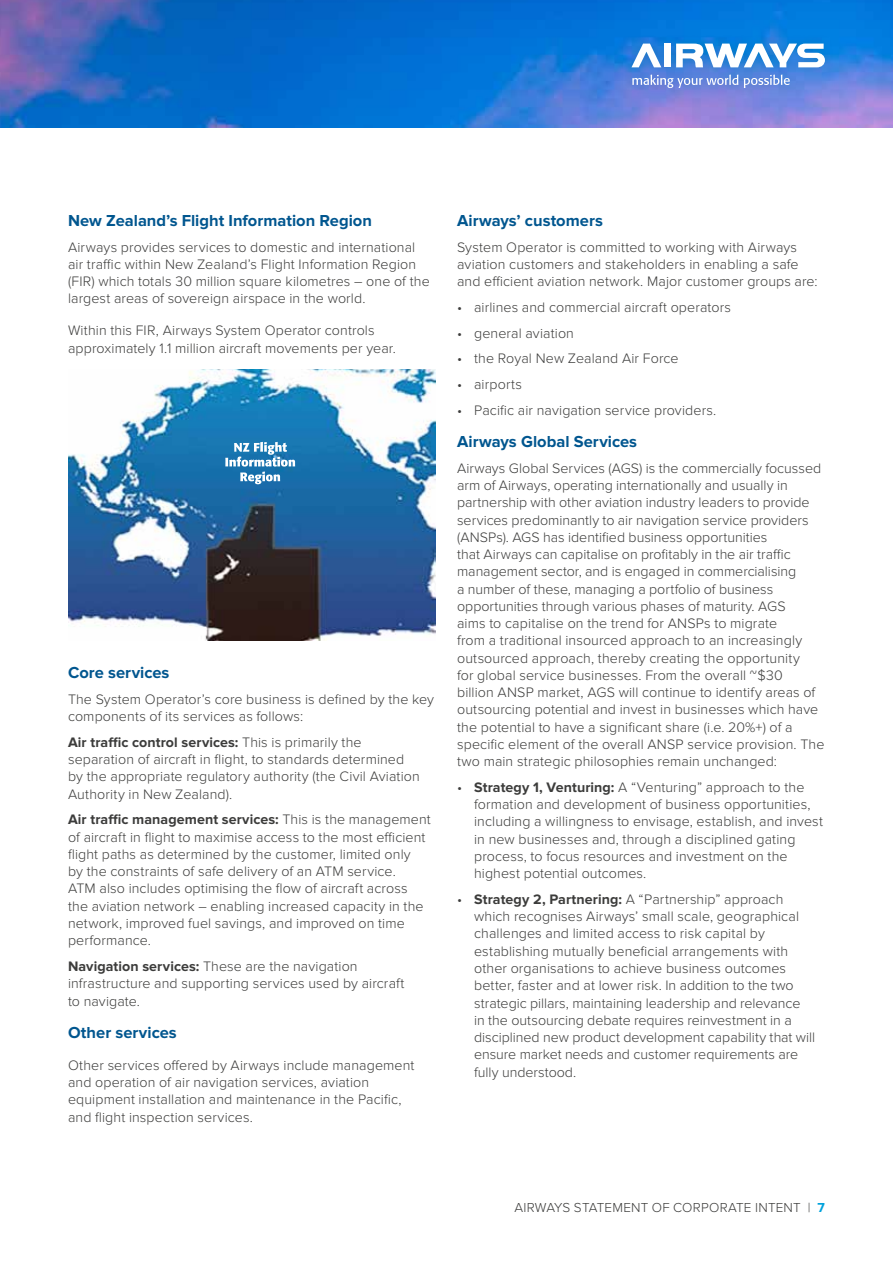
<style>
.page{position:relative;width:893px;height:1263px;background:#fff}
.page>*{position:absolute;margin:0;border:0;box-sizing:border-box;transform-origin:0 0}
.t1{font:700 16.5px "Proxima Nova";color:#00568f}
.t2{font:300 14.25px/17.2px "Proxima Nova";letter-spacing:.005em;color:#3c3c3b}
.t3{font:300 13.5px "Proxima Nova";letter-spacing:.015em;color:#3c3c3b}
.s1{font-weight:700}
.s2{font-weight:700;color:#00a2dc}
</style>
<div class="page">
<img style="left:0;top:0;width:893px;height:128px">
<div style="left:624px;top:35px;width:210px;height:62px;background:#007398;opacity:.35"></div>
<svg style="left:631px;top:44px;width:30px;height:23px"></svg>
<div style="left:664px;top:44px;width:7px;height:23px;background:#fff"></div>
<svg style="left:676px;top:44px;width:149px;height:23px"></svg>
<svg style="left:632px;top:75px;width:158px;height:13px;background:#829ee1"></svg>
<img style="left:68px;top:370px;width:368px;height:271px">
<svg style="left:225px;top:442px;width:70px;height:42px"></svg>
<p class="t1" style="left:68px;top:211px;width:305px">New Zealand’s Flight Information Region</p>
<p class="t2" style="left:68px;top:238px;width:363px">Airways provides services to domestic and international air traffic within New Zealand’s Flight Information Region (FIR) which totals 30 million square kilometres – one of the largest areas of sovereign airspace in the world.</p>
<p class="t2" style="left:68px;top:322px;width:329px">Within this FIR, Airways System Operator controls approximately 1.1 million aircraft movements per year.</p>
<p class="t1" style="left:68px;top:663px;width:103px">Core services</p>
<p class="t2" style="left:68px;top:691px;width:368px">The System Operator’s core business is defined by the key components of its services as follows:</p>
<p class="t2" style="left:68px;top:734px;width:353px"><span class="s1">Air traffic control services:</span> This is primarily the separation of aircraft in flight, to standards determined by the appropriate regulatory authority (the Civil Aviation Authority in New Zealand).</p>
<p class="t2" style="left:68px;top:811px;width:364px"><span class="s1">Air traffic management services:</span> This is the management of aircraft in flight to maximise access to the most efficient flight paths as determined by the customer, limited only<br>by the constraints of safe delivery of an ATM service.<br>ATM also includes optimising the flow of aircraft across the aviation network – enabling increased capacity in the network, improved fuel savings, and improved on time performance.</p>
<p class="t2" style="left:68px;top:958px;width:338px"><span class="s1">Navigation services:</span> These are the navigation infrastructure and supporting services used by aircraft to navigate.</p>
<p class="t1" style="left:68px;top:1022px;width:110px">Other services</p>
<p class="t2" style="left:68px;top:1056px;width:348px">Other services offered by Airways include management and operation of air navigation services, aviation equipment installation and maintenance in the Pacific, and flight inspection services.</p>
<p class="t1" style="left:457px;top:211px;width:147px">Airways’ customers</p>
<p class="t2" style="left:457px;top:238px;width:362px">System Operator is committed to working with Airways aviation customers and stakeholders in enabling a safe and efficient aviation network. Major customer groups are:</p>
<p class="t2" style="left:457px;top:299px;width:275px">• airlines and commercial aircraft operators</p>
<p class="t2" style="left:457px;top:324px;width:118px">• general aviation</p>
<p class="t2" style="left:457px;top:350px;width:223px">• the Royal New Zealand Air Force</p>
<p class="t2" style="left:457px;top:376px;width:66px">• airports</p>
<p class="t2" style="left:457px;top:402px;width:261px">• Pacific air navigation service providers.</p>
<p class="t1" style="left:457px;top:432px;width:181px">Airways Global Services</p>
<p class="t2" style="left:457px;top:460px;width:369px">Airways Global Services (AGS) is the commercially focussed arm of Airways, operating internationally and usually in partnership with other aviation industry leaders to provide services predominantly to air navigation service providers (ANSPs). AGS has identified business opportunities<br>that Airways can capitalise on profitably in the air traffic management sector, and is engaged in commercialising<br>a number of these, managing a portfolio of business opportunities through various phases of maturity. AGS<br>aims to capitalise on the trend for ANSPs to migrate<br>from a traditional insourced approach to an increasingly outsourced approach, thereby creating the opportunity<br>for global service businesses. From the overall ~$30<br>billion ANSP market, AGS will continue to identify areas of outsourcing potential and invest in businesses which have the potential to have a significant share (i.e. 20%+) of a specific element of the overall ANSP service provision. The two main strategic philosophies remain unchanged:</p>
<p class="t2" style="left:474px;top:779px;width:350px;text-indent:-17px">• <span class="s1">Strategy 1, Venturing:</span> A “Venturing” approach to the formation and development of business opportunities, including a willingness to envisage, establish, and invest in new businesses and, through a disciplined gating process, to focus resources and investment on the highest potential outcomes.</p>
<p class="t2" style="left:474px;top:891px;width:343px;text-indent:-17px">• <span class="s1">Strategy 2, Partnering:</span> A “Partnership” approach which recognises Airways’ small scale, geographical challenges and limited access to risk capital by establishing mutually beneficial arrangements with other organisations to achieve business outcomes better, faster and at lower risk. In addition to the two strategic pillars, maintaining leadership and relevance<br>in the outsourcing debate requires reinvestment in a disciplined new product development capability that will ensure market needs and customer requirements are fully understood.</p>
<p class="t3" style="left:514px;top:1200px;width:312px">AIRWAYS STATEMENT OF CORPORATE INTENT | <span class="s2">7</span></p>
</div>
